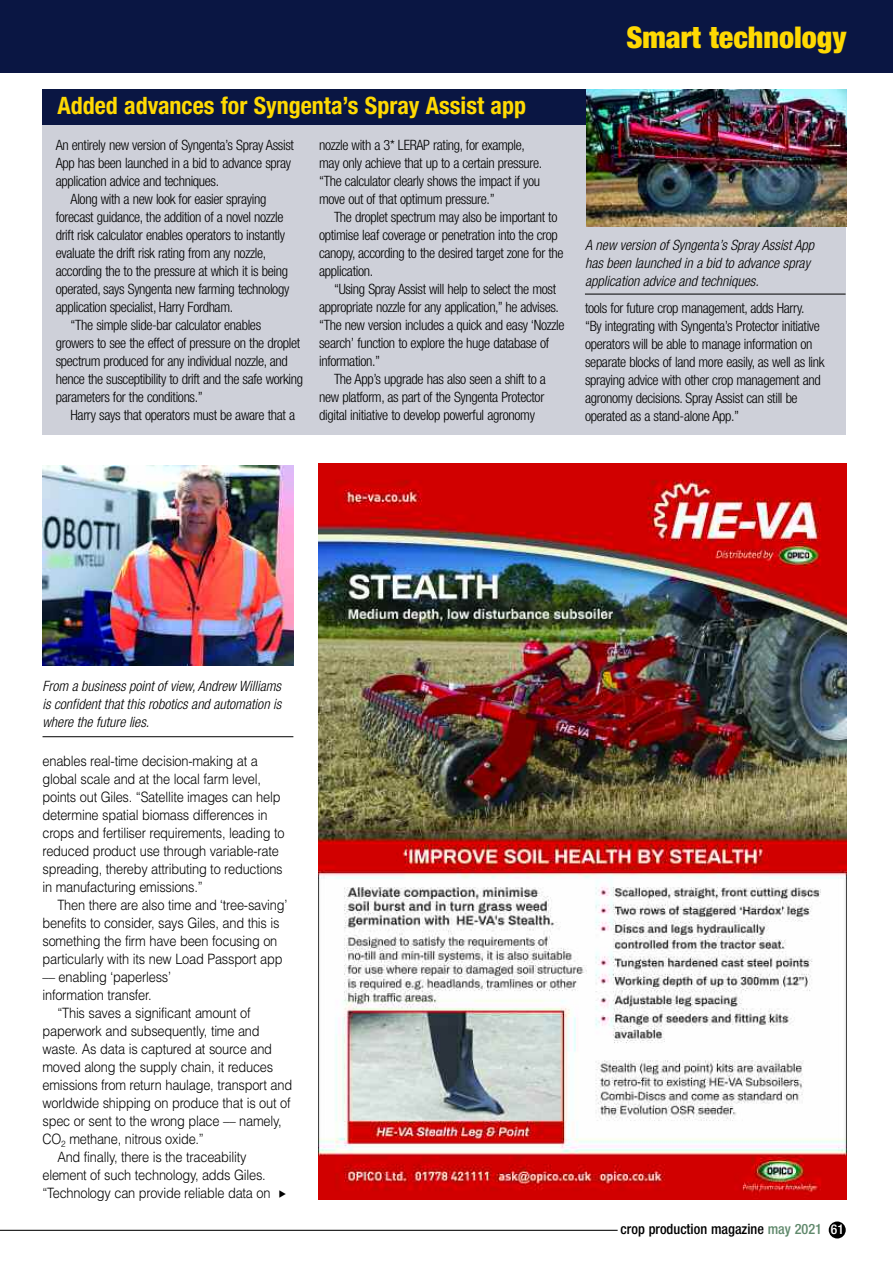
<style>
.page{position:relative;width:893px;height:1263px;background:#fff}
.page>*{position:absolute;margin:0;border:0;box-sizing:border-box;transform-origin:0 0}
.t1{font:900 condensed 30px "Helvetica Neue";color:#ffd902}
.t2{font:700 condensed 24px "Helvetica Neue";color:#ffd902}
.t3{font:300 condensed 14.25px/18px "Helvetica Neue";letter-spacing:-.025em;color:#000}
.t4{font:300 14.25px/18px "Helvetica";letter-spacing:-.015em;color:#000;scale:.9 1}
.t5{font:italic 300 condensed 14.25px/18px "Helvetica Neue";color:#000}
.t6{font:500 condensed 14.25px "Helvetica Neue";color:#000}
.s1{color:#60896c}
.s2{font-size:13.5px;color:#fff}
</style>
<div class="page">
<div style="left:0;top:0;width:893px;height:72px;background:#0a1643"></div>
<div style="left:43px;top:123px;width:803px;height:312px;background:#ced0d9"></div>
<div style="left:43px;top:89px;width:803px;height:36px;background:#0a1643"></div>
<img style="left:43px;top:465px;width:250px;height:200px">
<hr style="left:43px;top:736px;width:250px;height:1px;background:#000">
<img style="left:586px;top:89px;width:261px;height:137px">
<hr style="left:585px;top:294px;width:261px;height:1px;background:#000">
<img style="left:319px;top:463px;width:527px;height:736px">
<div style="left:829px;top:1221px;width:17px;height:17px;background:#000;border-radius:50%"></div>
<hr style="left:0;top:1230px;width:618px;height:1px;background:#000">
<h2 class="t2" style="left:57px;top:97px;width:470px">Added advances for Syngenta’s Spray Assist app</h2>
<p class="t3" style="left:56px;top:137px;width:240px">An entirely new version of Syngenta’s Spray Assist</p>
<p class="t3" style="left:56px;top:155px;width:237px">App has been launched in a bid to advance spray</p>
<p class="t3" style="left:56px;top:173px;width:165px">application advice and techniques.</p>
<p class="t3" style="left:71px;top:191px;width:197px">Along with a new look for easier spraying</p>
<p class="t3" style="left:56px;top:209px;width:229px">forecast guidance, the addition of a novel nozzle</p>
<p class="t3" style="left:56px;top:227px;width:231px">drift risk calculator enables operators to instantly</p>
<p class="t3" style="left:56px;top:245px;width:212px">evaluate the drift risk rating from any nozzle,</p>
<p class="t3" style="left:56px;top:263px;width:234px">according the to the pressure at which it is being</p>
<p class="t3" style="left:56px;top:281px;width:235px">operated, says Syngenta new farming technology</p>
<p class="t3" style="left:56px;top:299px;width:179px">application specialist, Harry Fordham.</p>
<p class="t3" style="left:71px;top:317px;width:192px">“The simple slide-bar calculator enables</p>
<p class="t3" style="left:56px;top:335px;width:246px">growers to see the effect of pressure on the droplet</p>
<p class="t3" style="left:56px;top:353px;width:234px">spectrum produced for any individual nozzle, and</p>
<p class="t3" style="left:56px;top:371px;width:249px">hence the susceptibility to drift and the safe working</p>
<p class="t3" style="left:56px;top:389px;width:149px">parameters for the conditions.”</p>
<p class="t3" style="left:71px;top:407px;width:226px">Harry says that operators must be aware that a</p>
<p class="t3" style="left:319px;top:137px;width:225px">nozzle with a 3* LERAP rating, for example, may only achieve that up to a certain pressure. “The calculator clearly shows the impact if you move out of that optimum pressure.”</p>
<p class="t3" style="left:319px;top:209px;width:246px;text-indent:15px">The droplet spectrum may also be important to optimise leaf coverage or penetration into the crop canopy, according to the desired target zone for the application.</p>
<p class="t3" style="left:319px;top:281px;width:247px;text-indent:15px">“Using Spray Assist will help to select the most appropriate nozzle for any application,” he advises. “The new version includes a quick and easy ‘Nozzle search’ function to explore the huge database of information.”</p>
<p class="t3" style="left:319px;top:371px;width:228px;text-indent:15px">The App’s upgrade has also seen a shift to a new platform, as part of the Syngenta Protector digital initiative to develop powerful agronomy</p>
<h1 class="t1" style="left:626px;top:27px;width:221px">Smart technology</h1>
<p class="t5" style="left:585px;top:237px;width:231px">A new version of Syngenta’s Spray Assist App has been launched in a bid to advance spray application advice and techniques.</p>
<p class="t3" style="left:585px;top:300px;width:241px">tools for future crop management, adds Harry. “By integrating with Syngenta’s Protector initiative operators will be able to manage information on separate blocks of land more easily, as well as link spraying advice with other crop management and agronomy decisions. Spray Assist can still be operated as a stand-alone App.”</p>
<p class="t5" style="left:43px;top:678px;width:240px;text-align:justify">From a business point of view, Andrew Williams is confident that this robotics and automation is where the future lies.</p>
<p class="t4" style="left:43px;top:752px;width:270px">enables real-time decision-making at a global scale and at the local farm level, points out Giles. “Satellite images can help determine spatial biomass differences in crops and fertiliser requirements, leading to reduced product use through variable-rate spreading, thereby attributing to reductions in manufacturing emissions.”</p>
<p class="t4" style="left:57px;top:896px;width:257px">Then there are also time and ‘tree-saving’</p>
<p class="t4" style="left:43px;top:914px;width:265px">benefits to consider, says Giles, and this is</p>
<p class="t4" style="left:43px;top:932px;width:262px">something the firm have been focusing on</p>
<p class="t4" style="left:43px;top:950px;width:268px">particularly with its new Load Passport app</p>
<p class="t4" style="left:43px;top:968px;width:144px">–– enabling ‘paperless’</p>
<p class="t4" style="left:43px;top:986px;width:123px">information transfer.</p>
<p class="t4" style="left:57px;top:1004px;width:216px">“This saves a significant amount of</p>
<p class="t4" style="left:43px;top:1022px;width:243px">paperwork and subsequently, time and</p>
<p class="t4" style="left:43px;top:1040px;width:257px">waste. As data is captured at source and</p>
<p class="t4" style="left:43px;top:1058px;width:258px">moved along the supply chain, it reduces</p>
<p class="t4" style="left:43px;top:1076px;width:279px">emissions from return haulage, transport and</p>
<p class="t4" style="left:43px;top:1094px;width:277px">worldwide shipping on produce that is out of</p>
<p class="t4" style="left:43px;top:1112px;width:267px">spec or sent to the wrong place –– namely,</p>
<p class="t4" style="left:43px;top:1130px;width:181px">CO<sub>2</sub> methane, nitrous oxide.”</p>
<p class="t4" style="left:57px;top:1148px;width:212px">And finally, there is the traceability</p>
<p class="t4" style="left:43px;top:1166px;width:250px">element of such technology, adds Giles.</p>
<p class="t4" style="left:43px;top:1184px;width:255px">“Technology can provide reliable data on</p>
<p class="t6" style="left:621px;top:1224px;width:225px">crop production magazine <span class="s1">may 2021</span> <span class="s2">61</span></p>
</div>
